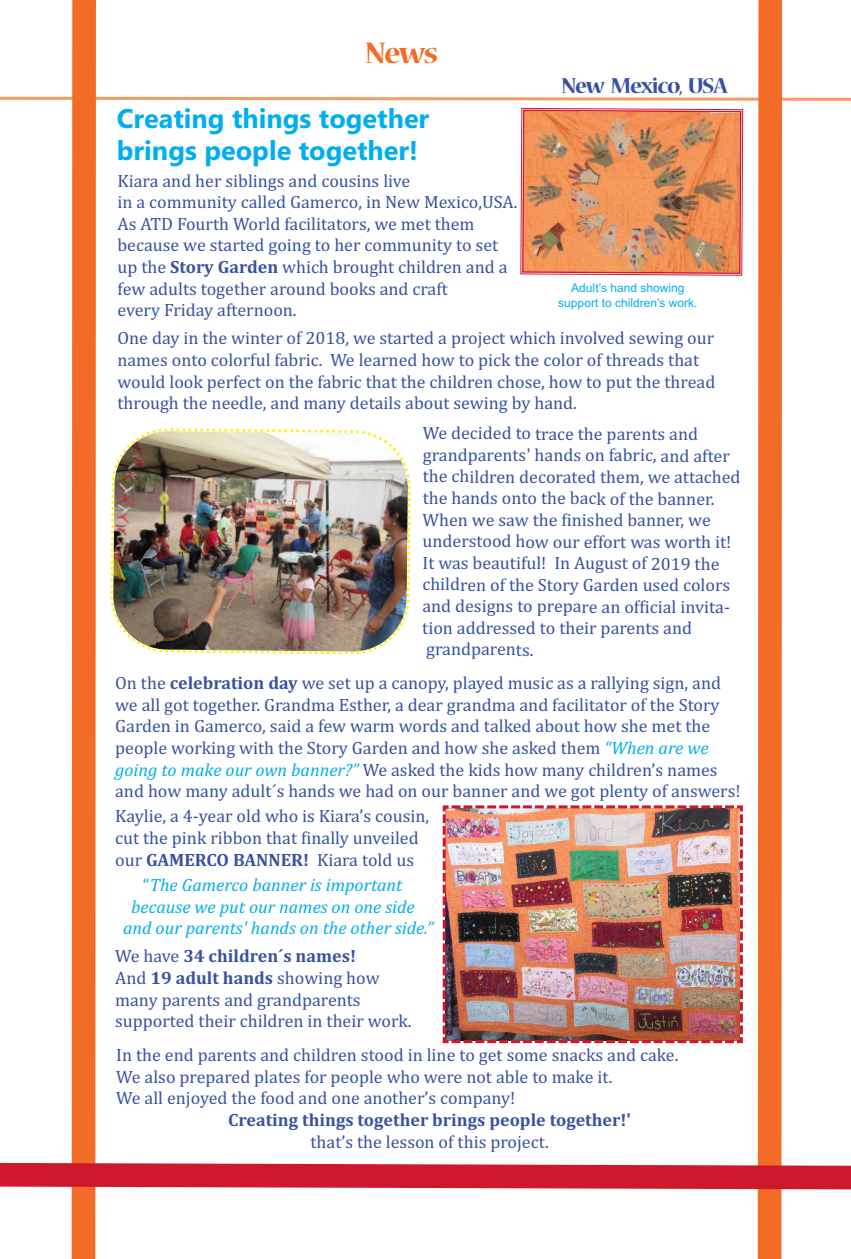
<style>
.page{position:relative;width:851px;height:1259px;background:#fff}
.page>*{position:absolute;margin:0;border:0;box-sizing:border-box;transform-origin:0 0}
.t1{font:700 33px "Nueva Std";color:#f36c27}
.t2{font:700 27px/32.4px "Gadugi";color:#00aeef}
.t3{font:700 24px "Nueva Std";letter-spacing:-.055em;color:#3851a2}
.t4{font:18px/21.6px "Cambria";color:#3851a2}
.t5{font:italic 18px "Cambria";color:#00aeef}
.t6{font:700 18px "Cambria";color:#3851a2}
.t7{font:12px/14.4px "Arial";color:#00aeef;text-align:center}
.s1{font-weight:700}
.s2{font-style:italic;color:#00aeef}
.s3{font-style:normal}
</style>
<div class="page">
<div style="left:757px;top:0;width:25px;height:1259px;background:#f36c27"></div>
<img style="left:442px;top:805px;width:301px;height:239px">
<img style="left:110px;top:428px;width:301px;height:226px">
<svg style="left:0;top:95px;width:850px;height:181px"></svg>
<div style="left:72px;top:0;width:24px;height:1259px;background:#f36c27"></div>
<svg style="left:0;top:1162px;width:850px;height:27px"></svg>
<h1 class="t1" style="left:365px;top:41px;width:74px">News</h1>
<h2 class="t2" style="left:117px;top:102px;width:314px">Creating things together brings people together!</h2>
<h3 class="t3" style="left:561px;top:77px;width:168px">New Mexico, USA</h3>
<p class="t4" style="left:117px;top:169px;width:401px">Kiara and her siblings and cousins live<br>in a community called Gamerco, in New Mexico,USA.<br>As ATD Fourth World facilitators, we met them because we started going to her community to set up the <span class="s1">Story Garden</span> which brought children and a few adults together around books and craft<br>every Friday afternoon.</p>
<p class="t4" style="left:117px;top:327px;width:599px">One day in the winter of 2018, we started a project which involved sewing our names onto colorful fabric. We learned how to pick the color of threads that would look perfect on the fabric that the children chose, how to put the thread through the needle, and many details about sewing by hand.</p>
<p class="t7" style="left:558px;top:281px;width:141px">Adult’s hand showing support to children’s work.</p>
<p class="t4" style="left:422px;top:422px;width:320px">We decided to trace the parents and grandparents' hands on fabric, and after the children decorated them, we attached the hands onto the back of the banner.<br>When we saw the finished banner, we understood how our effort was worth it!<br>It was beautiful! In August of 2019 the children of the Story Garden used colors and designs to prepare an official invita&shy;tion addressed to their parents and grandparents.</p>
<p class="t4" style="left:115px;top:672px;width:626px">On the <span class="s1">celebration day</span> we set up a canopy, played music as a rallying sign, and we all got together. Grandma Esther, a dear grandma and facilitator of the Story Garden in Gamerco, said a few warm words and talked about how she met the people working with the Story Garden and how she asked them <span class="s2">“When are we going to make our own banner?”</span> We asked the kids how many children’s names and how many adult´s hands we had on our banner and we got plenty of answers!</p>
<p class="t4" style="left:115px;top:805px;width:315px">Kaylie, a 4-year old who is Kiara’s cousin, cut the pink ribbon that finally unveiled our <span class="s1">GAMERCO BANNER!</span> Kiara told us</p>
<p class="t5" style="left:143px;top:874px;width:261px"><span class="s3">“</span>The Gamerco banner is important</p>
<p class="t5" style="left:131px;top:895px;width:285px">because we put our names on one side</p>
<p class="t5" style="left:123px;top:917px;width:311px">and our parents' hands on the other side.”</p>
<p class="t4" style="left:115px;top:945px;width:298px">We have <span class="s1">34 children´s names!<br></span>And <span class="s1">19 adult hands</span> showing how many parents and grandparents supported their children in their work.</p>
<p class="t4" style="left:116px;top:1044px;width:563px">In the end parents and children stood in line to get some snacks and cake.<br>We also prepared plates for people who were not able to make it.<br>We all enjoyed the food and one another’s company!</p>
<p class="t6" style="left:228px;top:1109px;width:404px">Creating things together brings people together!'</p>
<p class="t4" style="left:310px;top:1130px;width:240px">that’s the lesson of this project.</p>
</div>
